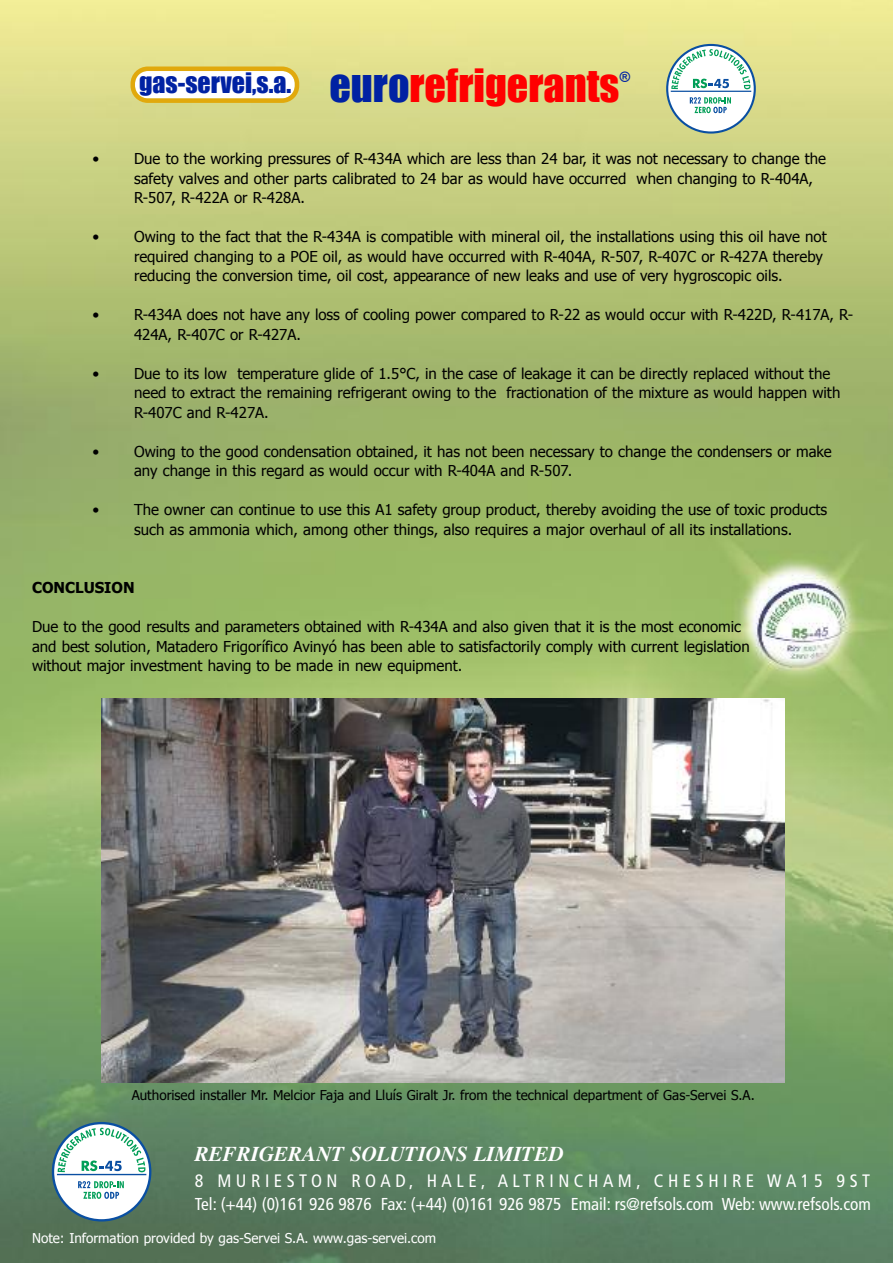
<style>
.page{position:relative;width:893px;height:1263px;background:#fff}
.page>*{position:absolute;margin:0;border:0;box-sizing:border-box;transform-origin:0 0}
.t1{font:42.15px "Impact";color:#f00}
.t2{font:25.95px "Impact";color:#0022a3}
.t3{font:italic 700 21px "Times";color:#fff}
.t4{font:condensed 18px "Frutiger";letter-spacing:.25em;color:#fff}
.t5{font:condensed 17.25px "Frutiger";color:#fff}
.t6{font:15px/19.5px "Tahoma";color:#000}
.t7{font:700 15px "Tahoma";color:#000}
.t8{font:14.1px "Impact";color:#0022a3}
.t9{font:13.5px "Tahoma";color:#000}
.t10{font:13.5px "Tahoma";color:#fff}
.s1{color:#0022a3}
</style>
<div class="page">
<img style="left:0;top:0;width:893px;height:1263px">
<svg style="left:52px;top:1122px;width:99px;height:99px"></svg>
<img style="left:101px;top:699px;width:683px;height:384px">
<svg style="left:666px;top:44px;width:90px;height:90px"></svg>
<svg style="left:130px;top:67px;width:169px;height:36px"></svg>
<h2 class="t2" style="left:139px;top:67px;width:154px">GAS-SERVEI,S.A.</h2>
<h1 class="t1" style="left:329px;top:59px;width:292px"><span class="s1">EURO</span>REFRIGERANTS</h1>
<p class="t8" style="left:619px;top:67px;width:13px">®</p>
<p class="t6" style="left:134px;top:148px;width:693px;text-indent:-42px">• Due to the working pressures of R-434A which are less than 24 bar, it was not necessary to change the safety valves and other parts calibrated to 24 bar as would have occurred when changing to R-404A,<br>R-507, R-422A or R-428A.</p>
<p class="t6" style="left:134px;top:226px;width:694px;text-indent:-42px">• Owing to the fact that the R-434A is compatible with mineral oil, the installations using this oil have not required changing to a POE oil, as would have occurred with R-404A, R-507, R-407C or R-427A thereby reducing the conversion time, oil cost, appearance of new leaks and use of very hygroscopic oils.</p>
<p class="t6" style="left:134px;top:304px;width:721px;text-indent:-42px">• R-434A does not have any loss of cooling power compared to R-22 as would occur with R-422D, R-417A, R-<br>424A, R-407C or R-427A.</p>
<p class="t6" style="left:134px;top:363px;width:708px;text-indent:-42px">• Due to its low temperature glide of 1.5°C, in the case of leakage it can be directly replaced without the need to extract the remaining refrigerant owing to the fractionation of the mixture as would happen with<br>R-407C and R-427A.</p>
<p class="t6" style="left:134px;top:441px;width:699px;text-indent:-42px">• Owing to the good condensation obtained, it has not been necessary to change the condensers or make any change in this regard as would occur with R-404A and R-507.</p>
<p class="t6" style="left:92px;top:499px;width:736px;text-align:center">• The owner can continue to use this A1 safety group product, thereby avoiding the use of toxic products such as ammonia which, among other things, also requires a major overhaul of all its installations.</p>
<p class="t7" style="left:32px;top:578px;width:104px">CoNCLUSIoN</p>
<p class="t6" style="left:32px;top:616px;width:719px">Due to the good results and parameters obtained with R-434A and also given that it is the most economic and best solution, Matadero Frigorífico Avinyó has been able to satisfactorily comply with current legislation without major investment having to be made in new equipment.</p>
<p class="t9" style="left:132px;top:1087px;width:625px">Authorised installer Mr. Melcior Faja and Lluís Giralt Jr. from the technical department of Gas-Servei S.A.</p>
<h3 class="t3" style="left:195px;top:1145px;width:370px">REFRIGERANT SOLUTIONS LIMITED</h3>
<p class="t4" style="left:195px;top:1174px;width:677px">8 MURIESTON ROAD, HALE, ALTRINCHAM, CHESHIRE WA15 9ST</p>
<p class="t5" style="left:195px;top:1197px;width:677px">Tel: (+44) (0)161 926 9876 Fax: (+44) (0)161 926 9875 Email: rs@refsols.com Web: www.refsols.com</p>
<p class="t10" style="left:32px;top:1229px;width:406px">Note: Information provided by gas-Servei S.A. www.gas-servei.com</p>
</div>
